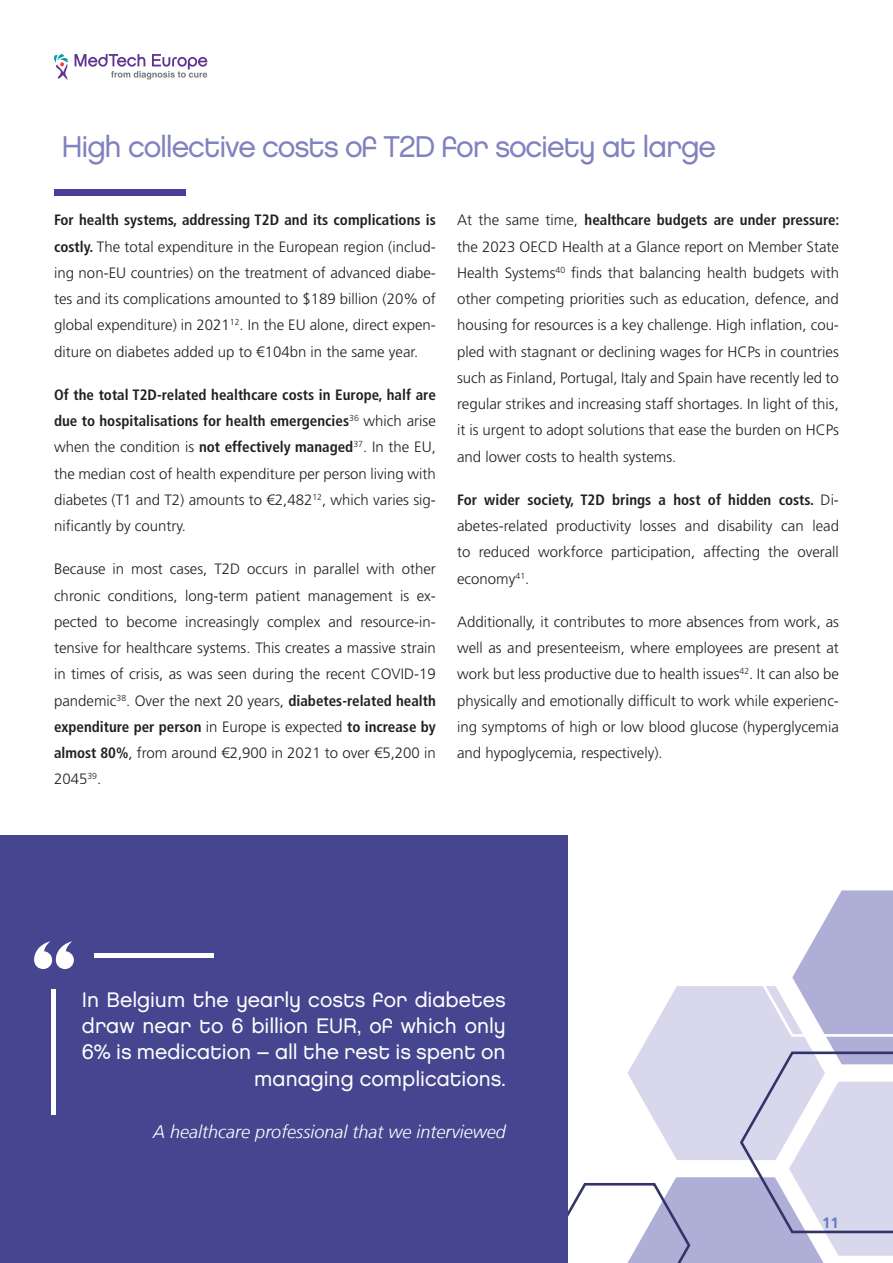
<style>
.page{position:relative;width:893px;height:1263px;background:#fff}
.page>*{position:absolute;margin:0;border:0;box-sizing:border-box;transform-origin:0 0}
.t1{font:30px "Chalet London Nineteen Eighty";letter-spacing:-.04em;color:#8082bf}
.t2{font:21px/26.2px "Chalet London Nineteen Eighty";color:#fff;text-align:right}
.t3{font:italic 300 18px "Frutiger LT";color:#fff}
.Leipateksti{font:300 15px/26.2px "Frutiger LT Std";color:#231f20;text-align:justify}
.t4{font:700 15px "Frutiger LT";color:#607fc0}
.s1{font-weight:700;font-stretch:condensed}
</style>
<div class="page">
<svg style="left:568px;top:890px;width:325px;height:373px"></svg>
<svg style="left:75px;top:54px;width:132px;height:25px"></svg>
<svg style="left:54px;top:54px;width:14px;height:26px"></svg>
<div style="left:54px;top:189px;width:132px;height:7px;background:#4e3b98"></div>
<div style="left:0;top:836px;width:568px;height:427px;background:#45468f"></div>
<hr style="left:52px;top:989px;width:4px;height:126px;background:#fff">
<hr style="left:94px;top:953px;width:120px;height:4px;background:#fff">
<svg style="left:34px;top:941px;width:40px;height:28px"></svg>
<p class="t1" style="left:61px;top:128px;width:656px">High collective costs of T2D for society at large</p>
<p class="Leipateksti" style="left:54px;top:207px;width:383px"><span class="s1">For health systems, addressing T2D and its complications is costly.</span> The total expenditure in the European region (includ&shy;ing non-EU countries) on the treatment of advanced diabe&shy;tes and its complications amounted to $189 billion (20% of global expenditure) in 2021<sup>12</sup>. In the EU alone, direct expen&shy;diture on diabetes added up to €104bn in the same year.</p>
<p class="Leipateksti" style="left:54px;top:382px;width:383px"><span class="s1">Of the total T2D-related healthcare costs in Europe, half are due to hospitalisations for health emergencies</span><sup>36</sup> which arise when the condition is <span class="s1">not effectively managed</span><sup>37</sup>. In the EU, the median cost of health expenditure per person living with diabetes (T1 and T2) amounts to €2,482<sup>12</sup>, which varies sig&shy;nificantly by country.</p>
<p class="Leipateksti" style="left:54px;top:556px;width:383px">Because in most cases, T2D occurs in parallel with other chronic conditions, long-term patient management is ex&shy;pected to become increasingly complex and resource-in&shy;tensive for healthcare systems. This creates a massive strain in times of crisis, as was seen during the recent COVID-19 pandemic<sup>38</sup>. Over the next 20 years, <span class="s1">diabetes-related health expenditure per person</span> in Europe is expected <span class="s1">to increase by almost 80%</span>, from around €2,900 in 2021 to over €5,200 in 2045<sup>39</sup>.</p>
<p class="Leipateksti" style="left:457px;top:207px;width:384px">At the same time, <span class="s1">healthcare budgets are under pressure: </span>the 2023 OECD Health at a Glance report on Member State Health Systems<sup>40</sup> finds that balancing health budgets with other competing priorities such as education, defence, and housing for resources is a key challenge. High inflation, cou&shy;pled with stagnant or declining wages for HCPs in countries such as Finland, Portugal, Italy and Spain have recently led to regular strikes and increasing staff shortages. In light of this, it is urgent to adopt solutions that ease the burden on HCPs and lower costs to health systems.</p>
<p class="Leipateksti" style="left:457px;top:487px;width:383px"><span class="s1">For wider society, T2D brings a host of hidden costs.</span> Di&shy;abetes-related productivity losses and disability can lead to reduced workforce participation, affecting the overall economy<sup>41</sup>.</p>
<p class="Leipateksti" style="left:457px;top:609px;width:383px">Additionally, it contributes to more absences from work, as well as and presenteeism, where employees are present at work but less productive due to health issues<sup>42</sup>. It can also be physically and emotionally difficult to work while experienc&shy;ing symptoms of high or low blood glucose (hyperglycemia and hypoglycemia, respectively).</p>
<p class="t2" style="left:82px;top:986px;width:425px">In Belgium the yearly costs for diabetes draw near to 6 billion EUR, of which only 6% is medication – all the rest is spent on managing complications.</p>
<p class="t3" style="left:153px;top:1122px;width:354px">A healthcare professional that we interviewed</p>
<p class="t4" style="left:822px;top:1214px;width:18px">11</p>
</div>
